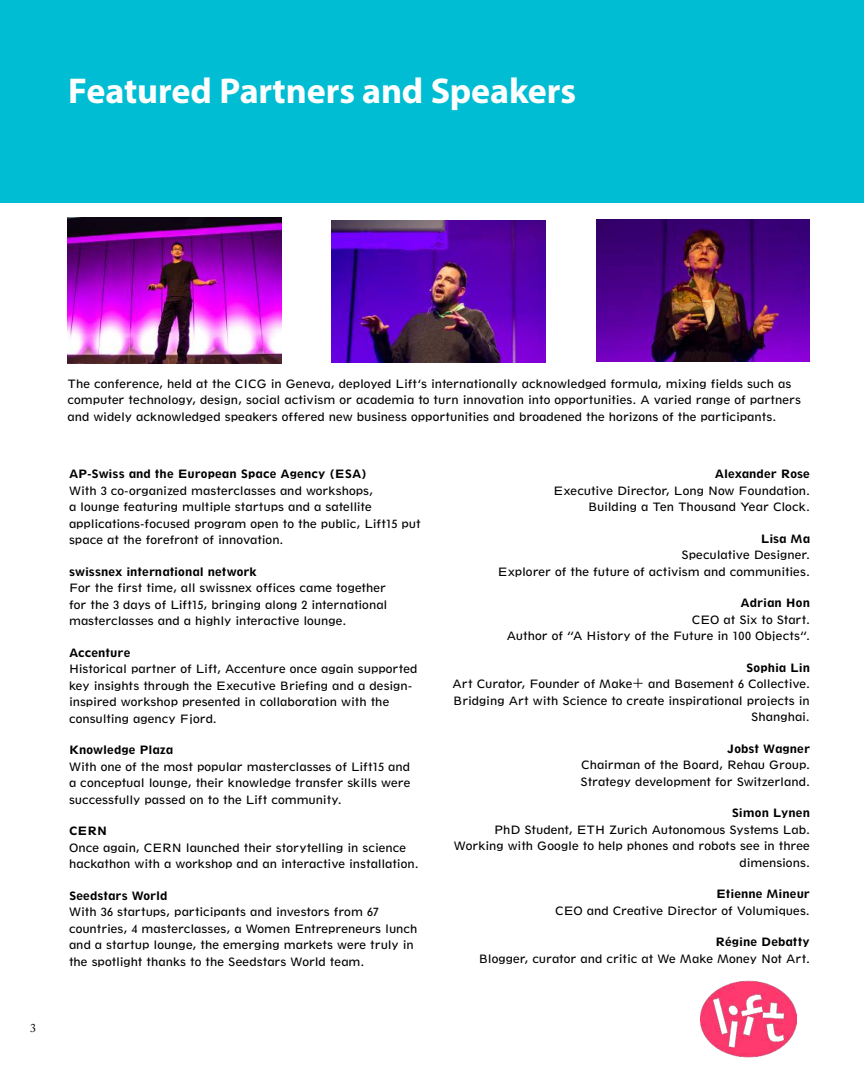
<style>
.page{position:relative;width:864px;height:1080px;background:#fff}
.page>*{position:absolute;margin:0;border:0;box-sizing:border-box;transform-origin:0 0}
.t1{font:700 36px "Myriad Pro";letter-spacing:-.005em;color:#fff}
.t2{font:12px/16.5px "Spartan Book Classified";letter-spacing:-.005em;color:#000}
.t3{font:12px "Spartan Heavy Classified";letter-spacing:.005em;color:#000}
.t4{font:12px "Adobe Caslon Pro";color:#000}
</style>
<div class="page">
<hr style="left:69px;top:447px;width:742px;height:1px;background:#000">
<img style="left:68px;top:218px;width:213px;height:145px">
<img style="left:596px;top:219px;width:214px;height:143px">
<img style="left:332px;top:220px;width:214px;height:143px">
<div style="left:0;top:0;width:864px;height:202px;background:#00bdd3"></div>
<img style="left:700px;top:980px;width:97px;height:78px">
<h1 class="t1" style="left:68px;top:68px;width:509px">Featured Partners and Speakers</h1>
<p class="t4" style="left:30px;top:1021px;width:7px">3</p>
<p class="t2" style="left:68px;top:375px;width:735px">The conference, held at the CICG in Geneva, deployed Lift’s internationally acknowledged formula, mixing fields such as computer technology, design, social activism or academia to turn innovation into opportunities. A varied range of partners and widely acknowledged speakers offered new business opportunities and broadened the horizons of the participants.</p>
<p class="t3" style="left:69px;top:467px;width:299px">AP-Swiss and the European Space Agency (ESA)</p>
<p class="t2" style="left:69px;top:482px;width:353px">With 3 co-organized masterclasses and workshops,<br>a lounge featuring multiple startups and a satellite applications-focused program open to the public, Lift15 put space at the forefront of innovation.</p>
<p class="t3" style="left:69px;top:564px;width:189px">swissnex international network</p>
<p class="t2" style="left:69px;top:580px;width:320px;text-align:justify">For the first time, all swissnex offices came together for the 3 days of Lift15, bringing along 2 international masterclasses and a highly interactive lounge.</p>
<p class="t3" style="left:69px;top:645px;width:63px">Accenture</p>
<p class="t2" style="left:69px;top:661px;width:350px">Historical partner of Lift, Accenture once again supported key insights through the Executive Briefing and a design&shy;inspired workshop presented in collaboration with the consulting agency Fjord.</p>
<p class="t3" style="left:69px;top:743px;width:106px">Knowledge Plaza</p>
<p class="t2" style="left:69px;top:758px;width:343px;text-align:justify">With one of the most popular masterclasses of Lift15 and a conceptual lounge, their knowledge transfer skills were successfully passed on to the Lift community.</p>
<p class="t3" style="left:69px;top:824px;width:40px">CERN</p>
<p class="t2" style="left:69px;top:839px;width:351px">Once again, CERN launched their storytelling in science hackathon with a workshop and an interactive installation.</p>
<p class="t3" style="left:69px;top:888px;width:100px">Seedstars World</p>
<p class="t2" style="left:69px;top:904px;width:350px">With 36 startups, participants and investors from 67 countries, 4 masterclasses, a Women Entrepreneurs lunch and a startup lounge, the emerging markets were truly in the spotlight thanks to the Seedstars World team.</p>
<p class="t3" style="left:715px;top:467px;width:97px">Alexander Rose</p>
<p class="t2" style="left:554px;top:482px;width:258px;text-align:right">Executive Director, Long Now Foundation.<br>Building a Ten Thousand Year Clock.</p>
<p class="t3" style="left:761px;top:531px;width:51px">Lisa Ma</p>
<p class="t2" style="left:498px;top:547px;width:314px;text-align:right">Speculative Designer.<br>Explorer of the future of activism and communities.</p>
<p class="t3" style="left:741px;top:596px;width:71px">Adrian Hon</p>
<p class="t2" style="left:507px;top:611px;width:305px;text-align:right">CEO at Six to Start.<br>Author of “A History of the Future in 100 Objects”.</p>
<p class="t3" style="left:746px;top:660px;width:65px">Sophia Lin</p>
<p class="t2" style="left:453px;top:676px;width:359px;text-align:right">Art Curator, Founder of Make+ and Basement 6 Collective.<br>Bridging Art with Science to create inspirational projects in<br>Shanghai.</p>
<p class="t3" style="left:727px;top:741px;width:84px">Jobst Wagner</p>
<p class="t2" style="left:581px;top:757px;width:231px">Chairman of the Board, Rehau Group.<br>Strategy development for Switzerland.</p>
<p class="t3" style="left:732px;top:806px;width:80px">Simon Lynen</p>
<p class="t2" style="left:454px;top:821px;width:358px;text-align:right">PhD Student, ETH Zurich Autonomous Systems Lab.<br>Working with Google to help phones and robots see in three dimensions.</p>
<p class="t3" style="left:716px;top:887px;width:95px">Etienne Mineur</p>
<p class="t2" style="left:555px;top:902px;width:256px">CEO and Creative Director of Volumiques.</p>
<p class="t3" style="left:715px;top:935px;width:96px">Régine Debatty</p>
<p class="t2" style="left:479px;top:950px;width:333px">Blogger, curator and critic at We Make Money Not Art.</p>
</div>
